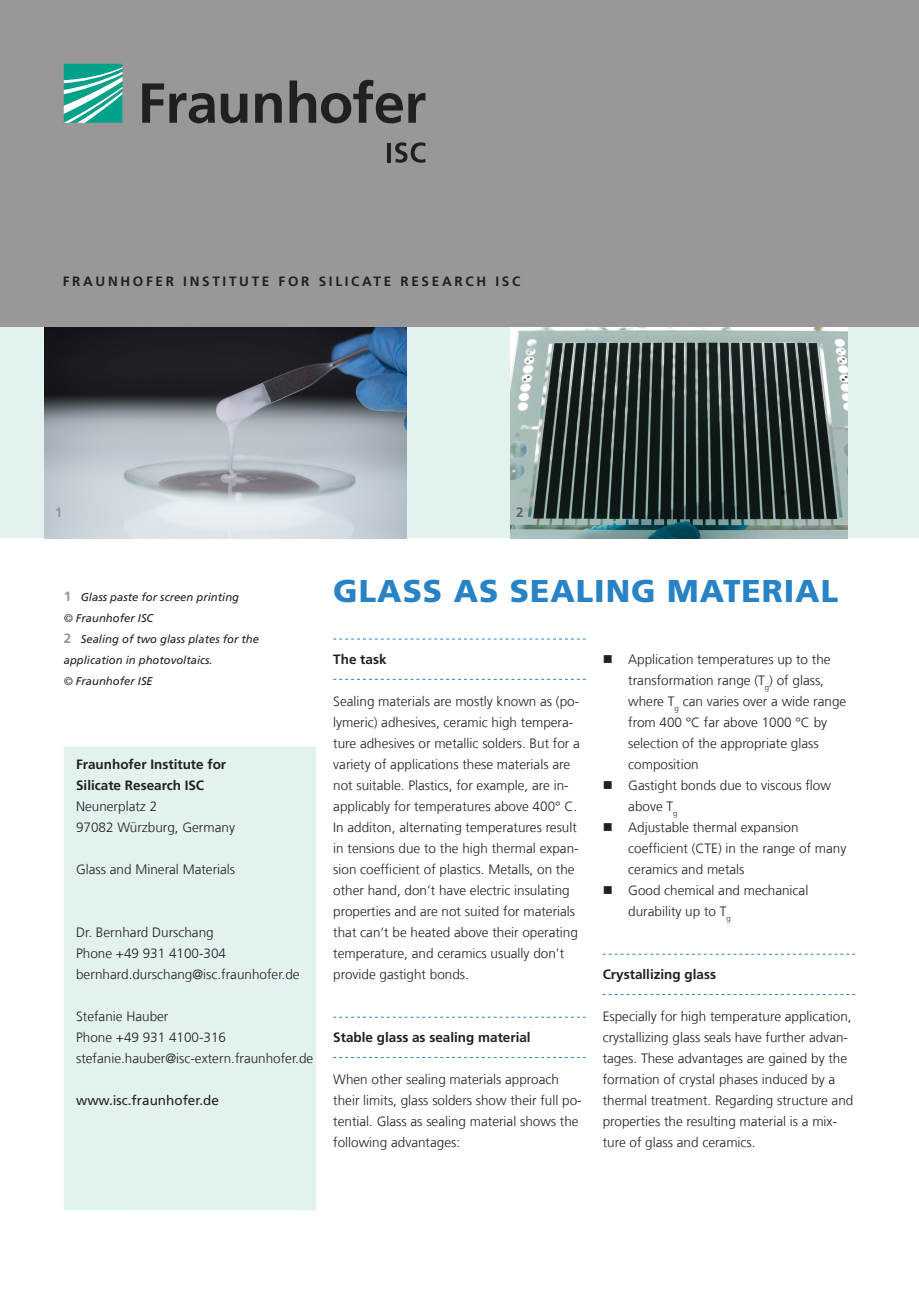
<style>
.page{position:relative;width:919px;height:1289px;background:#fff}
.page>*{position:absolute;margin:0;border:0;box-sizing:border-box;transform-origin:0 0}
._00_Titel{font:900 31.5px "Frutiger LT Com";letter-spacing:.03em;color:#2783c5}
._06_Fließtext{font:300 13.5px/21px "Frutiger LT Com";color:#231f20}
._11_Zwischenüberschr{font:700 13.5px "Frutiger LT Com";color:#231f20}
._10_Institutsname{font:700 13.5px "Frutiger LT Com";letter-spacing:.2em;color:#231f20}
._07_Zwischenüberschr{font:700 13.5px/21px "Frutiger LT Com";color:#231f20}
._06_Fließtext-2{font:13.5px "Frutiger LT Com";color:#231f20}
.t1{font:700 13.5px "Frutiger LT Com";color:#939598}
._05_Marginalie_Bildu{font:700 13.5px "Frutiger LT Com";color:#636366}
._05_Marginalie_Bildu-2{font:italic 11.25px/21px "Frutiger LT Com";color:#231f20}
.s1{color:#fff}
.s2{font-weight:700;font-style:normal;font-size:13.5px;color:#939598}
.s3{font-weight:300}
</style>
<div class="page">
<div style="left:0;top:0;width:918px;height:328px;background:#999798"></div>
<div style="left:0;top:327px;width:918px;height:211px;background:#e2f2ef"></div>
<svg style="left:333px;top:638px;width:252px;height:1px"></svg>
<svg style="left:333px;top:679px;width:252px;height:1px"></svg>
<svg style="left:333px;top:1016px;width:252px;height:1px"></svg>
<svg style="left:333px;top:1057px;width:252px;height:1px"></svg>
<svg style="left:602px;top:953px;width:253px;height:1px"></svg>
<svg style="left:602px;top:994px;width:253px;height:1px"></svg>
<div style="left:64px;top:746px;width:252px;height:464px;background:#e2f2ef"></div>
<img style="left:44px;top:327px;width:362px;height:211px">
<img style="left:510px;top:327px;width:337px;height:211px">
<svg style="left:64px;top:64px;width:58px;height:59px;background:#4abbaa"></svg>
<svg style="left:142px;top:80px;width:283px;height:43px"></svg>
<hr style="left:387px;top:143px;width:3px;height:19px;background:#231f20">
<svg style="left:395px;top:142px;width:30px;height:21px"></svg>
<p class="_10_Institutsname" style="left:63px;top:273px;width:459px">FRAUNHOFER INSTITUTE FOR SILICATE RESEARCH ISC</p>
<p class="t1" style="left:55px;top:504px;width:17px">1<span class="s1">1</span></p>
<p class="_05_Marginalie_Bildu" style="left:516px;top:504px;width:9px">2</p>
<p class="_05_Marginalie_Bildu-2" style="left:64px;top:586px;width:177px"><span class="s2">1</span> Glass paste for screen printing <span class="s3">©</span> Fraunhofer ISC</p>
<p class="_05_Marginalie_Bildu-2" style="left:64px;top:628px;width:197px"><span class="s2">2</span> Sealing of two glass plates for the application in photovoltaics.</p>
<p class="_05_Marginalie_Bildu-2" style="left:64px;top:670px;width:91px"><span class="s3">©</span> Fraunhofer ISE</p>
<p class="_07_Zwischenüberschr" style="left:76px;top:754px;width:152px">Fraunhofer Institute for<br>Silicate Research ISC</p>
<p class="_06_Fließtext" style="left:76px;top:796px;width:83px">Neunerplatz 2</p>
<p class="_06_Fließtext" style="left:76px;top:817px;width:160px">97082 Würzburg, Germany</p>
<p class="_06_Fließtext" style="left:76px;top:859px;width:161px">Glass and Mineral Materials</p>
<p class="_06_Fließtext" style="left:76px;top:922px;width:139px">Dr. Bernhard Durschang</p>
<p class="_06_Fließtext" style="left:76px;top:943px;width:151px">Phone +49 931 4100-304</p>
<p class="_06_Fließtext" style="left:76px;top:964px;width:225px">bernhard.durschang@isc.fraunhofer.de</p>
<p class="_06_Fließtext" style="left:76px;top:1006px;width:94px">Stefanie Hauber</p>
<p class="_06_Fließtext" style="left:76px;top:1027px;width:151px">Phone +49 931 4100-316</p>
<p class="_06_Fließtext" style="left:76px;top:1048px;width:239px">stefanie.hauber@isc-extern.fraunhofer.de</p>
<p class="_06_Fließtext-2" style="left:76px;top:1092px;width:144px">www.isc.fraunhofer.de</p>
<p class="_00_Titel" style="left:333px;top:572px;width:506px">GLASS AS SEALING MATERIAL</p>
<p class="_11_Zwischenüberschr" style="left:333px;top:651px;width:55px">The task</p>
<p class="_06_Fließtext" style="left:333px;top:691px;width:248px">Sealing materials are mostly known as (po&shy;lymeric) adhesives, ceramic high tempera&shy;ture adhesives or metallic solders. But for a variety of applications these materials are not suitable. Plastics, for example, are in&shy;applicably for temperatures above 400° C.<br>In additon, alternating temperatures result in tensions due to the high thermal expan&shy;sion coefficient of plastics. Metalls, on the other hand, don’t have electric insulating properties and are not suited for materials that can‘t be heated above their operating temperature, and ceramics usually don’t provide gastight bonds.</p>
<p class="_11_Zwischenüberschr" style="left:333px;top:1029px;width:199px">Stable glass as sealing material</p>
<p class="_06_Fließtext" style="left:333px;top:1069px;width:250px">When other sealing materials approach their limits, glass solders show their full po&shy;tential. Glass as sealing material shows the following advantages:</p>
<p class="_06_Fließtext" style="left:628px;top:649px;width:219px">Application temperatures up to the transformation range (T<sub>g</sub>) of glass, where T<sub>g</sub> can varies over a wide range from 400 °C far above 1000 °C by selection of the appropriate glass composition</p>
<p class="_06_Fließtext" style="left:628px;top:775px;width:204px">Gastight bonds due to viscous flow above T<sub>g</sub></p>
<p class="_06_Fließtext" style="left:628px;top:817px;width:220px">Adjustable thermal expansion coefficient (CTE) in the range of many ceramics and metals</p>
<p class="_06_Fließtext" style="left:628px;top:880px;width:182px">Good chemical and mechanical durability up to T<sub>g</sub></p>
<p class="_11_Zwischenüberschr" style="left:602px;top:966px;width:115px">Crystallizing glass</p>
<p class="_06_Fließtext" style="left:602px;top:1006px;width:252px">Especially for high temperature application, crystallizing glass seals have further advan&shy;tages. These advantages are gained by the formation of crystal phases induced by a thermal treatment. Regarding structure and properties the resulting material is a mix&shy;ture of glass and ceramics.</p>
</div>
